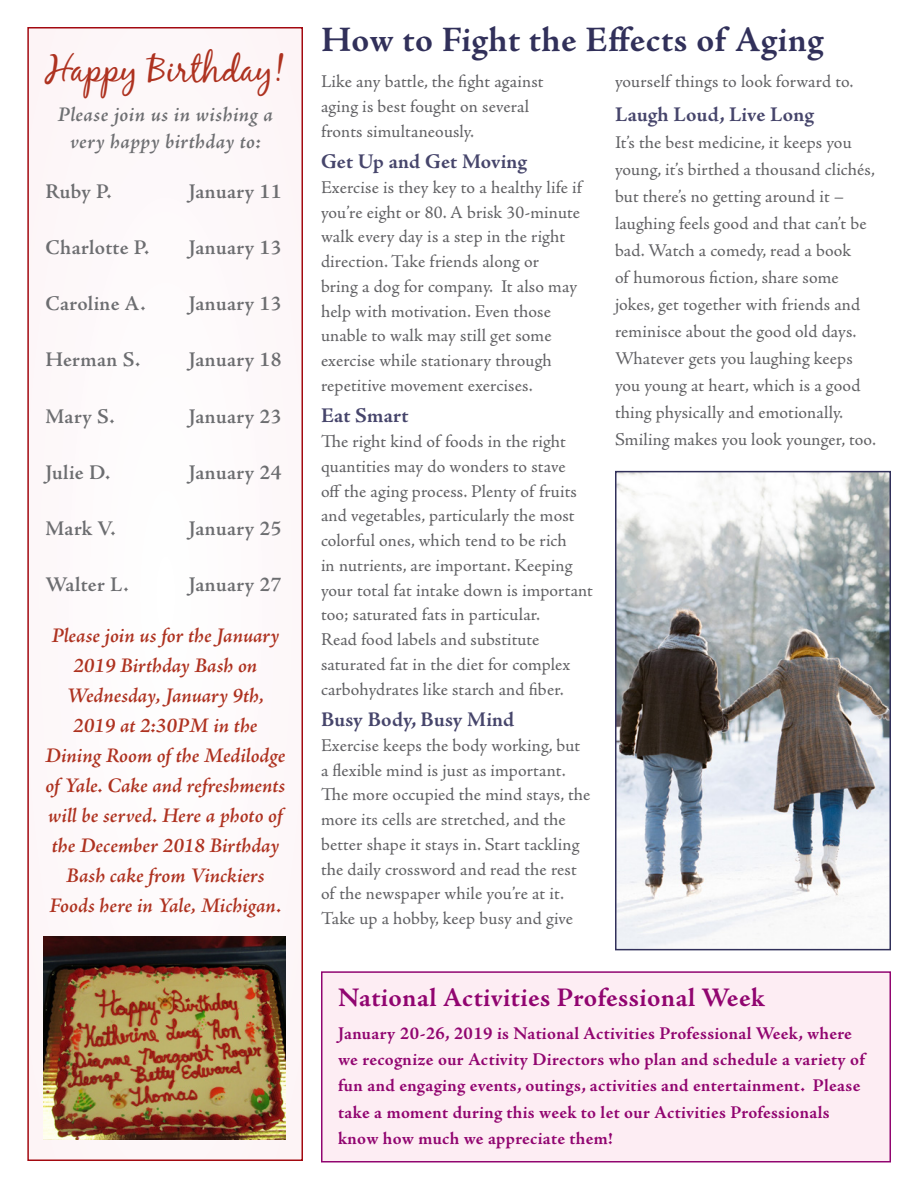
<style>
.page{position:relative;width:918px;height:1188px;background:#fff}
.page>*{position:absolute;margin:0;border:0;box-sizing:border-box;transform-origin:0 0}
.t1{font:700 36px "Adobe Jenson Pro";letter-spacing:.01em;color:#31305a}
.t2{font:36px "Black Jack";letter-spacing:.01em;color:#ae3220}
.t3{font:700 27px "Adobe Jenson Pro";letter-spacing:.01em;color:#910570}
.t4{font:italic 600 21px/30px "Adobe Jenson Pro";color:#ae3220;text-align:center}
.t5{font:600 21px "Adobe Jenson Pro";letter-spacing:.015em;color:#6c6d70}
.t6{font:700 21px "Adobe Jenson Pro";letter-spacing:.005em;color:#46456b}
.t7{font:italic 600 21px/27px "Adobe Jenson Pro";letter-spacing:.02em;color:#6e6f72;text-align:center}
.t8{font:18px/24.8px "Adobe Jenson Pro";letter-spacing:.005em;color:#606063}
.t9{font:700 18px/26.2px "Adobe Jenson Pro";letter-spacing:.015em;color:#910570}
</style>
<div class="page">
<div style="left:28px;top:28px;width:274px;height:1132px;background:#fdf8fa"></div>
<div style="left:27px;top:27px;width:276px;height:1134px;border:2px solid #a30910"></div>
<img style="left:44px;top:936px;width:241px;height:203px">
<div style="left:321px;top:971px;width:570px;height:191px;background:#fdedf3;border:2px solid #910570"></div>
<img style="left:618px;top:474px;width:270px;height:473px">
<div style="left:615px;top:471px;width:276px;height:479px;border:2px solid #31305a"></div>
<p class="t2" style="left:45px;top:47px;width:241px">Happy Birthday!</p>
<p class="t7" style="left:58px;top:103px;width:217px">Please join us in wishing a very happy birthday to:</p>
<p class="t5" style="left:45px;top:179px;width:68px">Ruby P.</p>
<p class="t5" style="left:189px;top:179px;width:94px">January 11</p>
<p class="t5" style="left:45px;top:236px;width:105px">Charlotte P.</p>
<p class="t5" style="left:189px;top:236px;width:94px">January 13</p>
<p class="t5" style="left:45px;top:292px;width:102px">Caroline A.</p>
<p class="t5" style="left:189px;top:292px;width:94px">January 13</p>
<p class="t5" style="left:45px;top:348px;width:96px">Herman S.</p>
<p class="t5" style="left:189px;top:348px;width:94px">January 18</p>
<p class="t5" style="left:45px;top:404px;width:71px">Mary S.</p>
<p class="t5" style="left:189px;top:404px;width:94px">January 23</p>
<p class="t5" style="left:45px;top:461px;width:66px">Julie D.</p>
<p class="t5" style="left:189px;top:461px;width:94px">January 24</p>
<p class="t5" style="left:45px;top:517px;width:72px">Mark V.</p>
<p class="t5" style="left:189px;top:517px;width:94px">January 25</p>
<p class="t5" style="left:45px;top:573px;width:85px">Walter L.</p>
<p class="t5" style="left:189px;top:573px;width:94px">January 27</p>
<p class="t4" style="left:45px;top:622px;width:242px">Please join us for the January<br>2019 Birthday Bash on<br>Wednesday, January 9th,<br>2019 at 2:30PM in the<br>Dining Room of the Medilodge of Yale. Cake and refreshments will be served. Here a photo of the December 2018 Birthday<br>Bash cake from Vinckiers<br>Foods here in Yale, Michigan.</p>
<p class="t1" style="left:321px;top:19px;width:504px">How to Fight the Effects of Aging</p>
<p class="t8" style="left:321px;top:69px;width:224px">Like any battle, the fight against aging is best fought on several fronts simultaneously.</p>
<p class="t6" style="left:321px;top:150px;width:208px">Get Up and Get Moving</p>
<p class="t8" style="left:321px;top:175px;width:262px">Exercise is they key to a healthy life if you’re eight or 80. A brisk 30-minute walk every day is a step in the right direction. Take friends along or<br>bring a dog for company. It also may help with motivation. Even those unable to walk may still get some exercise while stationary through repetitive movement exercises.</p>
<p class="t6" style="left:321px;top:404px;width:89px">Eat Smart</p>
<p class="t8" style="left:321px;top:429px;width:273px">The right kind of foods in the right quantities may do wonders to stave<br>off the aging process. Plenty of fruits and vegetables, particularly the most colorful ones, which tend to be rich<br>in nutrients, are important. Keeping your total fat intake down is important too; saturated fats in particular.<br>Read food labels and substitute saturated fat in the diet for complex carbohydrates like starch and fiber.</p>
<p class="t6" style="left:321px;top:708px;width:195px">Busy Body, Busy Mind</p>
<p class="t8" style="left:321px;top:733px;width:271px">Exercise keeps the body working, but a flexible mind is just as important.<br>The more occupied the mind stays, the more its cells are stretched, and the better shape it stays in. Start tackling the daily crossword and read the rest of the newspaper while you’re at it.<br>Take up a hobby, keep busy and give</p>
<p class="t8" style="left:615px;top:69px;width:240px">yourself things to look forward to.</p>
<p class="t6" style="left:615px;top:102px;width:200px">Laugh Loud, Live Long</p>
<p class="t8" style="left:615px;top:129px;width:263px;line-height:27px">It’s the best medicine, it keeps you young, it’s birthed a thousand clichés, but there’s no getting around it – laughing feels good and that can’t be bad. Watch a comedy, read a book<br>of humorous fiction, share some jokes, get together with friends and reminisce about the good old days.<br>Whatever gets you laughing keeps you young at heart, which is a good thing physically and emotionally.<br>Smiling makes you look younger, too.</p>
<p class="t3" style="left:338px;top:982px;width:428px">National Activities Professional Week</p>
<p class="t9" style="left:338px;top:1020px;width:528px">January 20-26, 2019 is National Activities Professional Week, where we recognize our Activity Directors who plan and schedule a variety of fun and engaging events, outings, activities and entertainment. Please take a moment during this week to let our Activities Professionals know how much we appreciate them!</p>
</div>
